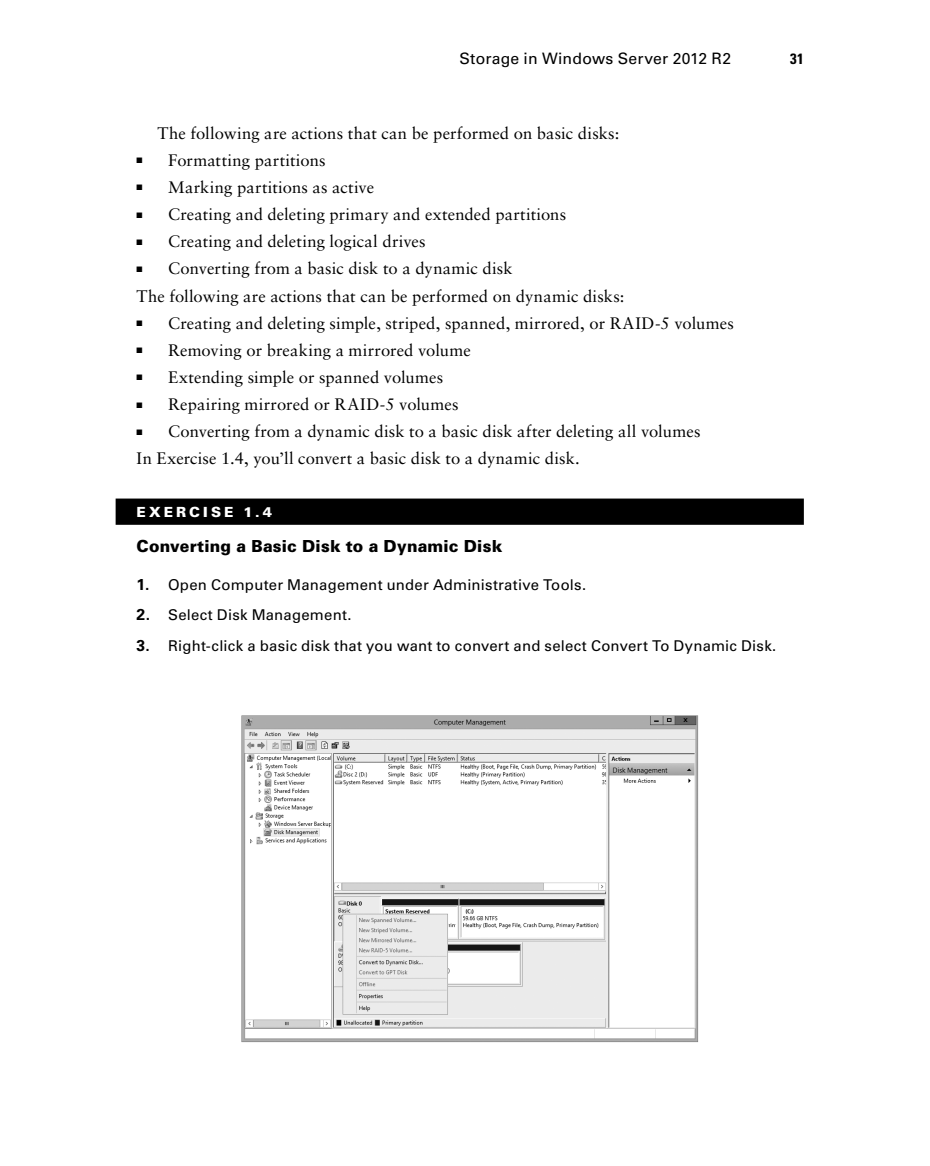
<style>
.page{position:relative;width:930px;height:1166px;background:#fff}
.page>*{position:absolute;margin:0;border:0;box-sizing:border-box;transform-origin:0 0}
.t1{font:16.62px/27.1px "Sabon LT Std";letter-spacing:.01em;color:#000}
.t2{font:900 16.62px "Univers LT Std";letter-spacing:.01em;color:#000;scale:.95 1}
.t3{font:15.75px "Univers LT Std";letter-spacing:.01em;color:#000}
.t4{font:14.88px "Univers LT Std";letter-spacing:.015em;color:#000}
.t5{font:700 condensed 14.88px "Univers LT Std";color:#000}
.t6{font:900 14px "Univers LT Std";letter-spacing:.215em;color:#fff}
.s1{font-weight:700;font-size:15.75px}
</style>
<div class="page">
<div style="left:116px;top:498px;width:687px;height:27px;background:#000"></div>
<img style="left:242px;top:715px;width:456px;height:327px">
<p class="t3" style="left:459px;top:49px;width:273px">Storage in Windows Server 2012 R2</p>
<p class="t5" style="left:790px;top:50px;width:15px">31</p>
<p class="t1" style="left:158px;top:119px;width:463px">The following are actions that can be performed on basic disks:</p>
<p class="t1" style="left:137px;top:146px;width:190px">■ Formatting partitions</p>
<p class="t1" style="left:137px;top:173px;width:239px">■ Marking partitions as active</p>
<p class="t1" style="left:137px;top:201px;width:431px">■ Creating and deleting primary and extended partitions</p>
<p class="t1" style="left:137px;top:228px;width:290px">■ Creating and deleting logical drives</p>
<p class="t1" style="left:137px;top:255px;width:489px">■ Converting from a basic disk to a dynamic disk<br>The following are actions that can be performed on dynamic disks:</p>
<p class="t1" style="left:137px;top:309px;width:598px">■ Creating and deleting simple, striped, spanned, mirrored, or RAID-5 volumes</p>
<p class="t1" style="left:137px;top:336px;width:335px">■ Removing or breaking a mirrored volume</p>
<p class="t1" style="left:137px;top:363px;width:308px">■ Extending simple or spanned volumes</p>
<p class="t1" style="left:137px;top:390px;width:323px">■ Repairing mirrored or RAID-5 volumes</p>
<p class="t1" style="left:137px;top:418px;width:565px">■ Converting from a dynamic disk to a basic disk after deleting all volumes<br>In Exercise 1.4, you’ll convert a basic disk to a dynamic disk.</p>
<p class="t6" style="left:137px;top:503px;width:137px">EXERCISE 1.4</p>
<p class="t2" style="left:137px;top:535px;width:386px">Converting a Basic Disk to a Dynamic Disk</p>
<p class="t4" style="left:137px;top:575px;width:451px"><span class="s1">1.</span> Open Computer Management under Administrative Tools.</p>
<p class="t4" style="left:137px;top:606px;width:216px"><span class="s1">2.</span> Select Disk Management.</p>
<p class="t4" style="left:137px;top:637px;width:641px"><span class="s1">3.</span> Right-click a basic disk that you want to convert and select Convert To Dynamic Disk.</p>
</div>
